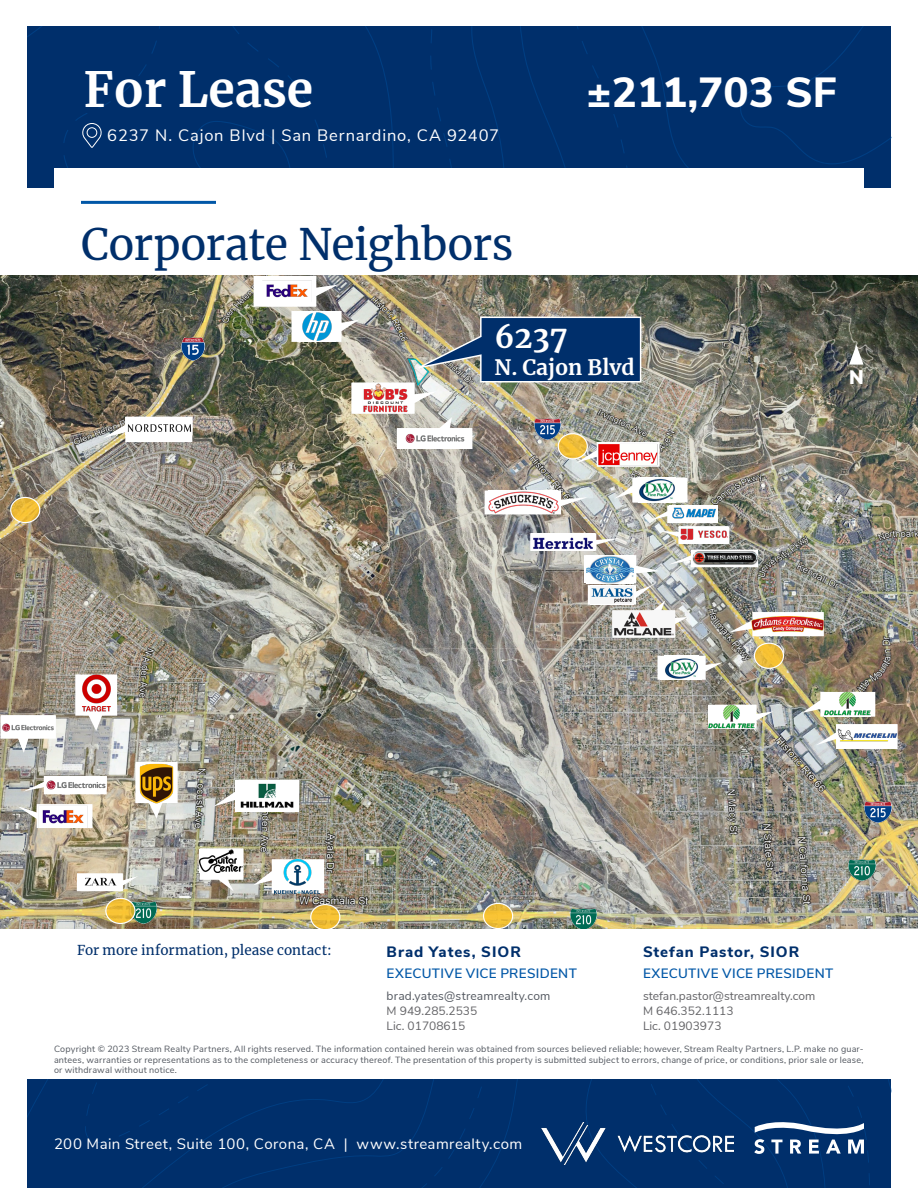
<style>
.page{position:relative;width:918px;height:1188px;background:#fff}
.page>*{position:absolute;margin:0;border:0;box-sizing:border-box;transform-origin:0 0}
.t1{font:700 48px "Merriweather";color:#fff}
.t2{font:42.9px "Merriweather";letter-spacing:-.015em;color:#002f6b}
.t3{font:800 42px "Nunito Sans";color:#fff}
.t4{font:700 30px "Merriweather";color:#fff}
.t5{font:700 21px "Merriweather";color:#fff}
.t6{font:900 19.35px "Nunito Sans";color:#fff}
.t7{font:16.5px "Nunito Sans";letter-spacing:.05em;color:#fff}
.t8{font:15px "Nunito Sans";letter-spacing:.03em;color:#fff}
.Contact{font:800 15px "Nunito Sans";letter-spacing:.06em;color:#002f6b}
.Contact-2{font:600 13.5px "Nunito Sans";letter-spacing:.025em;color:#0157a7}
.t9{font:13.5px "Merriweather";letter-spacing:.005em;color:#002f6b}
.t10{font:12px "Nunito Sans";color:#636366}
.Contact-3{font:12px "Nunito Sans";letter-spacing:.015em;color:#52575f}
.Contact-4{font:9px/10.8px "Nunito Sans";letter-spacing:.025em;color:#52575f;text-align:justify}
</style>
<div class="page">
<div style="left:721px;top:1079px;width:33px;height:109px;background:#002f6b"></div>
<div style="left:380px;top:1079px;width:341px;height:109px;background:#002f6b"></div>
<div style="left:27px;top:1079px;width:353px;height:109px;background:#002f6b"></div>
<svg style="left:754px;top:1079px;width:137px;height:109px;background:#144077"></svg>
<div style="left:394px;top:26px;width:51px;height:142px;background:#002f6b"></div>
<div style="left:27px;top:26px;width:367px;height:162px;background:#002f6b"></div>
<div style="left:445px;top:26px;width:81px;height:142px;background:#002f6b"></div>
<div style="left:526px;top:26px;width:94px;height:142px;background:#002f6b"></div>
<div style="left:620px;top:26px;width:271px;height:162px;background:#002f6b"></div>
<div style="left:740px;top:26px;width:151px;height:149px;background:#002f6b"></div>
<div style="left:54px;top:169px;width:810px;height:47px;background:#fff"></div>
<div style="left:63px;top:26px;width:269px;height:143px;background:#002f6b"></div>
<img style="left:541px;top:1122px;width:192px;height:42px">
<hr style="left:81px;top:201px;width:135px;height:3px;background:#0157a7">
<img style="left:0;top:275px;width:918px;height:654px">
<svg style="left:75px;top:711px;width:42px;height:20px"></svg>
<img style="left:75px;top:674px;width:42px;height:37px">
<svg style="left:657px;top:656px;width:66px;height:24px"></svg>
<div style="left:661px;top:656px;width:41px;height:24px;background:#fff"></div>
<img style="left:665px;top:658px;width:34px;height:21px">
<svg style="left:816px;top:724px;width:81px;height:25px"></svg>
<img style="left:836px;top:727px;width:61px;height:15px">
<svg style="left:708px;top:705px;width:66px;height:24px"></svg>
<img style="left:709px;top:705px;width:46px;height:24px">
<svg style="left:802px;top:692px;width:73px;height:25px"></svg>
<img style="left:824px;top:692px;width:47px;height:25px">
<img style="left:485px;top:478px;width:339px;height:160px">
<img style="left:752px;top:612px;width:72px;height:24px">
<svg style="left:17px;top:804px;width:8px;height:24px"></svg>
<img style="left:25px;top:804px;width:68px;height:24px">
<svg style="left:1px;top:749px;width:55px;height:4px"></svg>
<img style="left:1px;top:715px;width:55px;height:34px">
<svg style="left:23px;top:776px;width:21px;height:18px"></svg>
<img style="left:44px;top:776px;width:63px;height:18px">
<svg style="left:77px;top:874px;width:61px;height:17px"></svg>
<img style="left:84px;top:874px;width:33px;height:17px">
<svg style="left:200px;top:848px;width:44px;height:44px"></svg>
<div style="left:200px;top:849px;width:43px;height:24px;background:#fff"></div>
<img style="left:200px;top:849px;width:43px;height:23px">
<svg style="left:213px;top:781px;width:23px;height:31px"></svg>
<img style="left:236px;top:781px;width:62px;height:31px">
<svg style="left:136px;top:762px;width:41px;height:56px"></svg>
<img style="left:140px;top:764px;width:33px;height:40px">
<svg style="left:253px;top:859px;width:71px;height:34px"></svg>
<img style="left:275px;top:859px;width:44px;height:34px">
<svg style="left:103px;top:417px;width:24px;height:25px"></svg>
<img style="left:127px;top:417px;width:65px;height:25px">
<svg style="left:11px;top:497px;width:29px;height:26px"></svg>
<div style="left:10px;top:497px;width:30px;height:26px;border:1px solid #fff;border-radius:50%"></div>
<img style="left:865px;top:801px;width:26px;height:21px">
<img style="left:570px;top:908px;width:26px;height:21px">
<img style="left:181px;top:337px;width:23px;height:23px">
<img style="left:849px;top:859px;width:26px;height:21px">
<img style="left:130px;top:902px;width:27px;height:21px">
<svg style="left:106px;top:898px;width:29px;height:25px"></svg>
<div style="left:105px;top:898px;width:31px;height:26px;border:1px solid #fff;border-radius:50%"></div>
<svg style="left:484px;top:903px;width:29px;height:26px"></svg>
<div style="left:483px;top:903px;width:30px;height:26px;border:1px solid #fff;border-radius:50%"></div>
<svg style="left:310px;top:904px;width:30px;height:25px"></svg>
<svg style="left:754px;top:643px;width:29px;height:25px"></svg>
<div style="left:754px;top:643px;width:30px;height:26px;border:1px solid #fff;border-radius:50%"></div>
<svg style="left:849px;top:345px;width:15px;height:20px"></svg>
<img style="left:254px;top:276px;width:406px;height:191px">
<h1 class="t1" style="left:84px;top:57px;width:231px">For Lease</h1>
<h3 class="t3" style="left:587px;top:62px;width:252px">±211,703 SF</h3>
<h3 class="t7" style="left:107px;top:123px;width:393px">6237 N. Cajon Blvd | San Bernardino, CA 92407</h3>
<p class="t2" style="left:81px;top:214px;width:434px">Corporate Neighbors</p>
<p class="t4" style="left:494px;top:316px;width:75px">6237</p>
<p class="t5" style="left:494px;top:352px;width:142px">N. Cajon Blvd</p>
<p class="t6" style="left:849px;top:363px;width:16px">N</p>
<p class="t9" style="left:77px;top:941px;width:256px">For more information, please contact:</p>
<p class="Contact" style="left:387px;top:941px;width:136px">Brad Yates, SIOR</p>
<p class="Contact-2" style="left:387px;top:964px;width:192px">EXECUTIVE VICE PRESIDENT</p>
<p class="Contact-3" style="left:387px;top:987px;width:165px">brad.yates@streamrealty.com</p>
<p class="t10" style="left:387px;top:1002px;width:92px">M 949.285.2535</p>
<p class="t10" style="left:387px;top:1017px;width:80px">Lic. 01708615</p>
<p class="Contact" style="left:643px;top:941px;width:158px">Stefan Pastor, SIOR</p>
<p class="Contact-2" style="left:643px;top:964px;width:192px">EXECUTIVE VICE PRESIDENT</p>
<p class="t10" style="left:643px;top:987px;width:174px">stefan.pastor@streamrealty.com</p>
<p class="t10" style="left:643px;top:1002px;width:92px">M 646.352.1113</p>
<p class="t10" style="left:643px;top:1017px;width:80px">Lic. 01903973</p>
<p class="Contact-4" style="left:54px;top:1043px;width:811px">Copyright © 2023 Stream Realty Partners, All rights reserved. The information contained herein was obtained from sources believed reliable; however, Stream Realty Partners, L.P. make no guar&shy;antees, warranties or representations as to the completeness or accuracy thereof. The presentation of this property is submitted subject to errors, change of price, or conditions, prior sale or lease, or withdrawal without notice.</p>
<h3 class="t8" style="left:54px;top:1133px;width:470px">200 Main Street, Suite 100, Corona, CA | www.streamrealty.com</h3>
</div>
